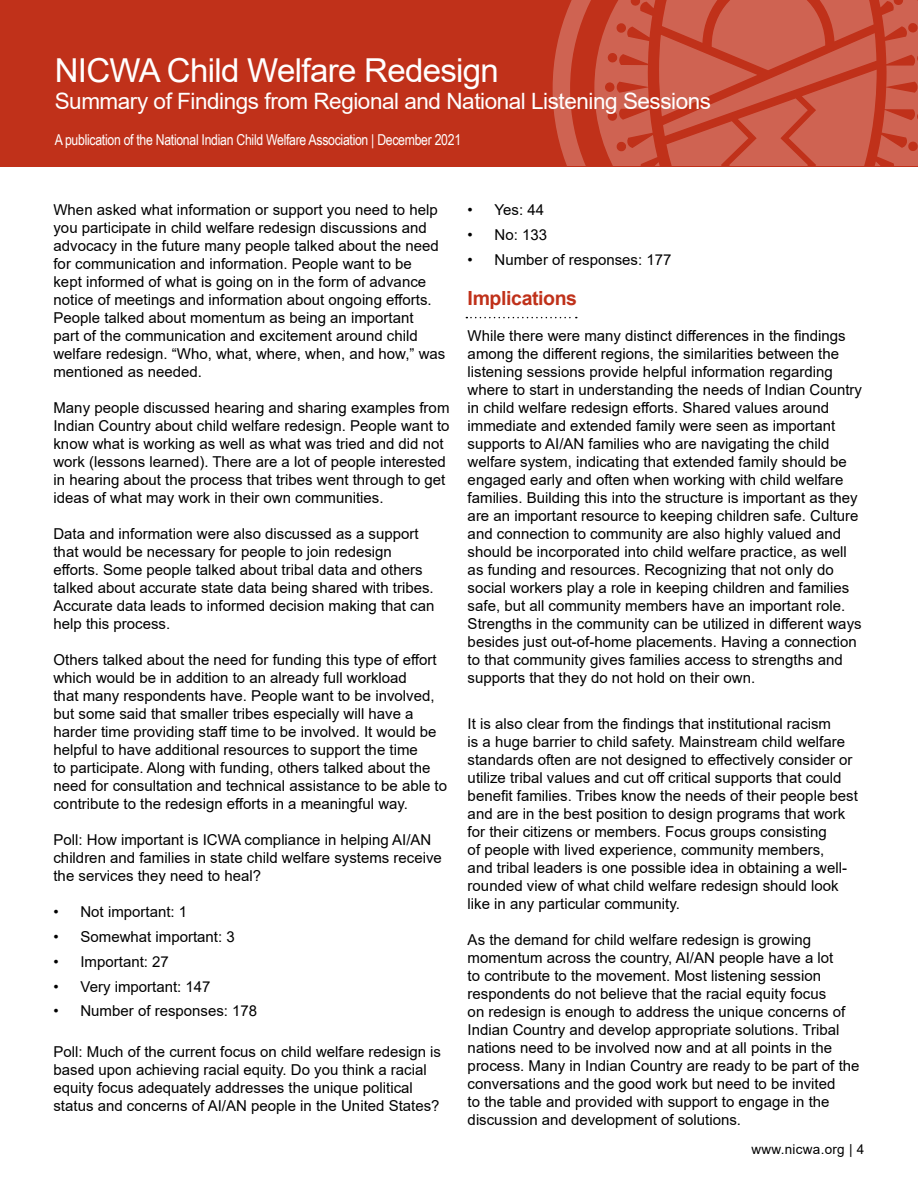
<style>
.page{position:relative;width:918px;height:1188px;background:#fff}
.page>*{position:absolute;margin:0;border:0;box-sizing:border-box;transform-origin:0 0}
.t1{font:33px "Arial";letter-spacing:-.02em;color:#fff}
.t2{font:22.5px "Arial";letter-spacing:-.02em;color:#fff}
.t3{font:700 19.5px "Arial";letter-spacing:-.02em;color:#c0311a}
.t4{font:15px/18px "Arial";color:#000}
.t5{font:15px "Arial Narrow";letter-spacing:-.02em;color:#fff}
.t6{font:13.5px "Arial";letter-spacing:.02em;color:#000}
</style>
<div class="page">
<div style="left:0;top:0;width:918px;height:166px;background:#c0311a"></div>
<svg style="left:553px;top:0;width:38px;height:166px"></svg>
<svg style="left:594px;top:0;width:324px;height:166px"></svg>
<svg style="left:466px;top:317px;width:111px;height:1px"></svg>
<h1 class="t1" style="left:55px;top:48px;width:446px">NICWA Child Welfare Redesign</h1>
<h2 class="t2" style="left:55px;top:86px;width:658px">Summary of Findings from Regional and National Listening Sessions</h2>
<p class="t5" style="left:55px;top:128px;width:408px">A publication of the National Indian Child Welfare Association | December 2021</p>
<p class="t4" style="left:53px;top:201px;width:393px">When asked what information or support you need to help you participate in child welfare redesign discussions and advocacy in the future many people talked about the need for communication and information. People want to be<br>kept informed of what is going on in the form of advance notice of meetings and information about ongoing efforts.<br>People talked about momentum as being an important<br>part of the communication and excitement around child welfare redesign. “Who, what, where, when, and how,” was mentioned as needed.</p>
<p class="t4" style="left:53px;top:399px;width:398px">Many people discussed hearing and sharing examples from Indian Country about child welfare redesign. People want to know what is working as well as what was tried and did not work (lessons learned). There are a lot of people interested in hearing about the process that tribes went through to get ideas of what may work in their own communities.</p>
<p class="t4" style="left:53px;top:525px;width:383px">Data and information were also discussed as a support that would be necessary for people to join redesign efforts. Some people talked about tribal data and others talked about accurate state data being shared with tribes.<br>Accurate data leads to informed decision making that can help this process.</p>
<p class="t4" style="left:53px;top:651px;width:395px">Others talked about the need for funding this type of effort which would be in addition to an already full workload<br>that many respondents have. People want to be involved, but some said that smaller tribes especially will have a harder time providing staff time to be involved. It would be helpful to have additional resources to support the time<br>to participate. Along with funding, others talked about the need for consultation and technical assistance to be able to contribute to the redesign efforts in a meaningful way.</p>
<p class="t4" style="left:53px;top:831px;width:390px">Poll: How important is ICWA compliance in helping AI/AN children and families in state child welfare systems receive the services they need to heal?</p>
<p class="t4" style="left:53px;top:903px;width:135px">• Not important: 1</p>
<p class="t4" style="left:53px;top:928px;width:183px">• Somewhat important: 3</p>
<p class="t4" style="left:53px;top:952px;width:117px">• Important: 27</p>
<p class="t4" style="left:53px;top:977px;width:159px">• Very important: 147</p>
<p class="t4" style="left:53px;top:1002px;width:205px">• Number of responses: 178</p>
<p class="t4" style="left:53px;top:1042px;width:389px">Poll: Much of the current focus on child welfare redesign is based upon achieving racial equity. Do you think a racial equity focus adequately addresses the unique political status and concerns of AI/AN people in the United States?</p>
<p class="t4" style="left:468px;top:201px;width:78px">• Yes: 44</p>
<p class="t4" style="left:468px;top:226px;width:81px">• No: 133</p>
<p class="t4" style="left:468px;top:250px;width:205px">• Number of responses: 177</p>
<h3 class="t3" style="left:468px;top:284px;width:111px">Implications</h3>
<p class="t4" style="left:468px;top:326px;width:396px">While there were many distinct differences in the findings among the different regions, the similarities between the listening sessions provide helpful information regarding where to start in understanding the needs of Indian Country in child welfare redesign efforts. Shared values around immediate and extended family were seen as important supports to AI/AN families who are navigating the child welfare system, indicating that extended family should be engaged early and often when working with child welfare families. Building this into the structure is important as they are an important resource to keeping children safe. Culture and connection to community are also highly valued and should be incorporated into child welfare practice, as well as funding and resources. Recognizing that not only do social workers play a role in keeping children and families safe, but all community members have an important role.<br>Strengths in the community can be utilized in different ways besides just out-of-home placements. Having a connection to that community gives families access to strengths and supports that they do not hold on their own.</p>
<p class="t4" style="left:468px;top:715px;width:392px">It is also clear from the findings that institutional racism<br>is a huge barrier to child safety. Mainstream child welfare standards often are not designed to effectively consider or utilize tribal values and cut off critical supports that could benefit families. Tribes know the needs of their people best and are in the best position to design programs that work for their citizens or members. Focus groups consisting<br>of people with lived experience, community members,<br>and tribal leaders is one possible idea in obtaining a well&shy;rounded view of what child welfare redesign should look like in any particular community.</p>
<p class="t4" style="left:468px;top:931px;width:393px">As the demand for child welfare redesign is growing momentum across the country, AI/AN people have a lot<br>to contribute to the movement. Most listening session respondents do not believe that the racial equity focus<br>on redesign is enough to address the unique concerns of Indian Country and develop appropriate solutions. Tribal nations need to be involved now and at all points in the process. Many in Indian Country are ready to be part of the conversations and the good work but need to be invited<br>to the table and provided with support to engage in the discussion and development of solutions.</p>
<p class="t6" style="left:752px;top:1140px;width:114px">www.nicwa.org | 4</p>
</div>
